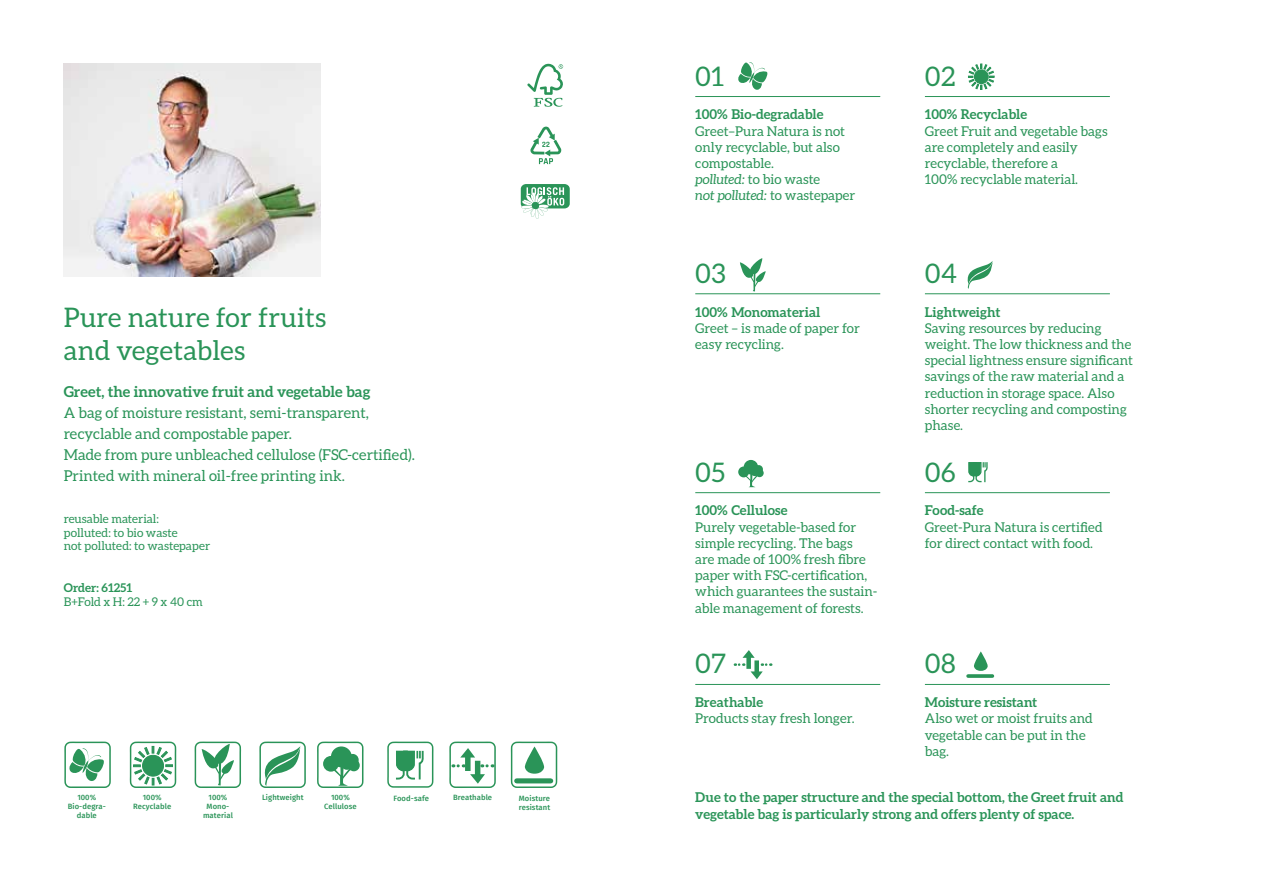
<style>
.page{position:relative;width:1263px;height:893px;background:#fff}
.page>*{position:absolute;margin:0;border:0;box-sizing:border-box;transform-origin:0 0}
.t1{font:27px/32.4px "Aleo";letter-spacing:.01em;color:#2a9458}
.t2{font:15px/21px "Aleo";color:#2a9458}
.t3{font:700 15px "Aleo";color:#2a9458}
.t4{font:13.5px/16.2px "Aleo";color:#2a9458}
.t5{font:700 13.5px/16.2px "Aleo";color:#2a9458}
.t6{font:12px/13.5px "Aleo";color:#2a9458}
.t7{font:700 12px "Aleo";color:#2a9458}
.t8{font:500 7.65px/9.1px "Fira Sans";letter-spacing:.01em;color:#2a9458;text-align:center}
.s1{font-style:italic}
</style>
<div class="page">
<img style="left:64px;top:64px;width:256px;height:212px">
<svg style="left:64px;top:741px;width:47px;height:47px"></svg>
<svg style="left:259px;top:741px;width:47px;height:47px"></svg>
<svg style="left:195px;top:741px;width:46px;height:47px"></svg>
<svg style="left:130px;top:741px;width:46px;height:47px"></svg>
<svg style="left:387px;top:741px;width:46px;height:47px"></svg>
<svg style="left:317px;top:741px;width:47px;height:47px"></svg>
<div style="left:331px;top:746px;width:21px;height:21px;background:#2a9458;border-radius:50%"></div>
<div style="left:323px;top:756px;width:16px;height:16px;background:#2a9458;border-radius:50%"></div>
<div style="left:341px;top:758px;width:12px;height:12px;background:#2a9458;border-radius:50%"></div>
<div style="left:348px;top:759px;width:12px;height:12px;background:#2a9458;border-radius:50%"></div>
<div style="left:347px;top:754px;width:12px;height:12px;background:#2a9458;border-radius:50%"></div>
<svg style="left:449px;top:741px;width:47px;height:47px"></svg>
<svg style="left:511px;top:741px;width:46px;height:47px"></svg>
<div style="left:517px;top:778px;width:34px;height:5px;background:#2a9458"></div>
<hr style="left:695px;top:96px;width:185px;height:1px;background:#2a9458">
<hr style="left:695px;top:293px;width:185px;height:1px;background:#2a9458">
<hr style="left:695px;top:492px;width:185px;height:1px;background:#2a9458">
<hr style="left:695px;top:684px;width:185px;height:1px;background:#2a9458">
<hr style="left:925px;top:96px;width:185px;height:1px;background:#2a9458">
<hr style="left:925px;top:293px;width:185px;height:1px;background:#2a9458">
<hr style="left:925px;top:492px;width:185px;height:1px;background:#2a9458">
<hr style="left:925px;top:684px;width:185px;height:1px;background:#2a9458">
<svg style="left:738px;top:62px;width:29px;height:28px"></svg>
<svg style="left:968px;top:64px;width:26px;height:26px"></svg>
<svg style="left:740px;top:258px;width:26px;height:33px"></svg>
<svg style="left:967px;top:261px;width:26px;height:28px"></svg>
<svg style="left:742px;top:474px;width:15px;height:13px"></svg>
<div style="left:744px;top:460px;width:14px;height:14px;background:#2a9458;border-radius:50%"></div>
<div style="left:738px;top:466px;width:11px;height:11px;background:#2a9458;border-radius:50%"></div>
<div style="left:751px;top:468px;width:8px;height:8px;background:#2a9458;border-radius:50%"></div>
<div style="left:755px;top:469px;width:9px;height:8px;background:#2a9458;border-radius:50%"></div>
<div style="left:755px;top:465px;width:8px;height:8px;background:#2a9458;border-radius:50%"></div>
<svg style="left:968px;top:462px;width:20px;height:21px"></svg>
<svg style="left:735px;top:650px;width:36px;height:29px"></svg>
<svg style="left:974px;top:651px;width:14px;height:20px"></svg>
<svg style="left:968px;top:674px;width:24px;height:4px"></svg>
<svg style="left:530px;top:126px;width:31px;height:38px"></svg>
<svg style="left:527px;top:64px;width:36px;height:43px"></svg>
<div style="left:521px;top:184px;width:49px;height:24px;background:#2a9458;border-radius:5px"></div>
<svg style="left:521px;top:187px;width:43px;height:32px"></svg>
<h1 class="t1" style="left:64px;top:301px;width:264px">Pure nature for fruits and vegetables</h1>
<p class="t3" style="left:64px;top:383px;width:308px">Greet, the innovative fruit and vegetable bag</p>
<p class="t2" style="left:64px;top:402px;width:353px">A bag of moisture resistant, semi-transparent, recyclable and compostable paper.<br>Made from pure unbleached cellulose (FSC-certified).<br>Printed with mineral oil-free printing ink.</p>
<p class="t6" style="left:64px;top:512px;width:148px">reusable material:<br>polluted: to bio waste<br>not polluted: to wastepaper</p>
<p class="t7" style="left:64px;top:581px;width:70px">Order: 61251</p>
<p class="t6" style="left:64px;top:595px;width:141px">B+Fold x H: 22 + 9 x 40 cm</p>
<p class="t8" style="left:68px;top:792px;width:40px">100%<br>Bio-degra&shy;dable</p>
<p class="t8" style="left:209px;top:792px;width:20px">100%</p>
<p class="t8" style="left:262px;top:792px;width:43px">Lightweight</p>
<p class="t8" style="left:133px;top:792px;width:39px">100%<br>Recyclable</p>
<p class="t8" style="left:331px;top:792px;width:20px">100%</p>
<p class="t8" style="left:393px;top:793px;width:37px">Food-safe</p>
<p class="t8" style="left:324px;top:802px;width:34px">Cellulose</p>
<p class="t8" style="left:203px;top:802px;width:31px">Mono&shy;material</p>
<p class="t8" style="left:453px;top:793px;width:41px">Breathable</p>
<p class="t8" style="left:519px;top:793px;width:33px;text-align:left">Moisture resistant</p>
<h1 class="t1" style="left:695px;top:59px;width:30px">01</h1>
<h1 class="t1" style="left:925px;top:59px;width:32px">02</h1>
<p class="t5" style="left:695px;top:106px;width:130px">100% Bio-degradable</p>
<p class="t4" style="left:695px;top:122px;width:162px">Greet–Pura Natura is not only recyclable, but also compostable.<br><span class="s1">polluted:</span> to bio waste<br><span class="s1">not polluted:</span> to wastepaper</p>
<p class="t5" style="left:925px;top:106px;width:104px">100% Recyclable</p>
<p class="t4" style="left:925px;top:122px;width:184px">Greet Fruit and vegetable bags are completely and easily recyclable, therefore a<br>100% recyclable material.</p>
<h1 class="t1" style="left:695px;top:257px;width:32px">03</h1>
<h1 class="t1" style="left:925px;top:257px;width:33px">04</h1>
<p class="t5" style="left:695px;top:303px;width:126px">100% Monomaterial</p>
<p class="t4" style="left:695px;top:320px;width:166px">Greet – is made of paper for easy recycling.</p>
<p class="t5" style="left:925px;top:303px;width:77px">Lightweight</p>
<p class="t4" style="left:925px;top:320px;width:210px">Saving resources by reducing weight. The low thickness and the special lightness ensure significant savings of the raw material and a reduction in storage space. Also shorter recycling and composting phase.</p>
<h1 class="t1" style="left:695px;top:455px;width:31px">05</h1>
<h1 class="t1" style="left:925px;top:455px;width:32px">06</h1>
<p class="t5" style="left:695px;top:502px;width:94px">100% Cellulose</p>
<p class="t4" style="left:695px;top:519px;width:184px">Purely vegetable-based for simple recycling. The bags<br>are made of 100% fresh fibre paper with FSC-certification, which guarantees the sustain&shy;able management of forests.</p>
<p class="t5" style="left:925px;top:502px;width:60px">Food-safe</p>
<p class="t4" style="left:925px;top:519px;width:179px">Greet-Pura Natura is certified for direct contact with food.</p>
<h1 class="t1" style="left:695px;top:647px;width:32px">07</h1>
<h1 class="t1" style="left:925px;top:647px;width:32px">08</h1>
<p class="t5" style="left:695px;top:694px;width:69px">Breathable</p>
<p class="t4" style="left:695px;top:710px;width:161px">Products stay fresh longer.</p>
<p class="t5" style="left:925px;top:694px;width:114px">Moisture resistant</p>
<p class="t4" style="left:925px;top:710px;width:169px">Also wet or moist fruits and vegetable can be put in the bag.</p>
<p class="t5" style="left:695px;top:789px;width:430px">Due to the paper structure and the special bottom, the Greet fruit and vegetable bag is particularly strong and offers plenty of space.</p>
</div>
